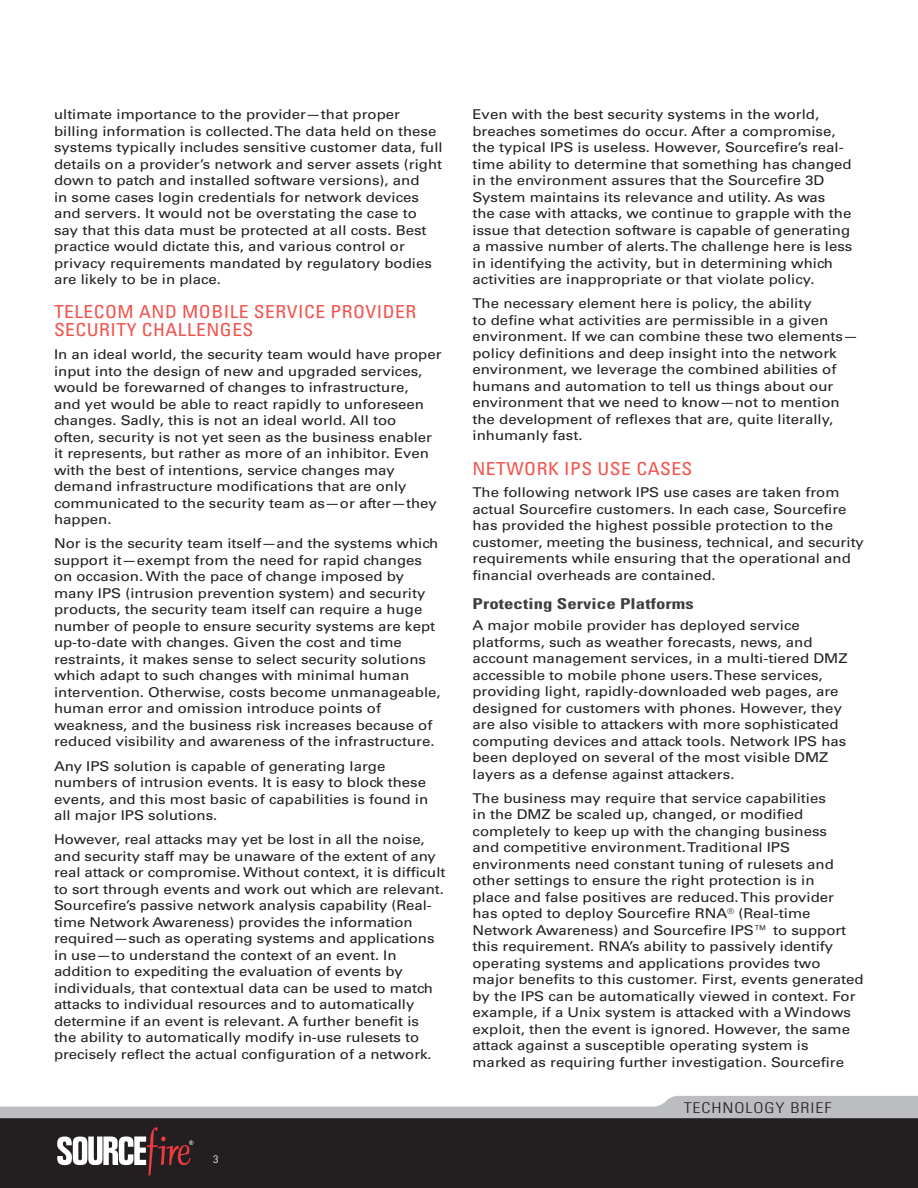
<style>
.page{position:relative;width:918px;height:1188px;background:#fff}
.page>*{position:absolute;margin:0;border:0;box-sizing:border-box;transform-origin:0 0}
.t1{font:condensed 18px/18px "Univers";letter-spacing:.025em;color:#f0544e;scale:1.09 1}
.t2{font:700 condensed 15px "Univers";letter-spacing:.005em;color:#3e3e3f;scale:1.25 1}
.t3{font:300 condensed 14.85px "Univers";letter-spacing:.05em;color:#231f20;scale:1.22 1}
.t4{font:13.5px/16.5px "Univers";color:#231f20;scale:1.11 1}
.t5{font:300 condensed 10.8px "Univers";color:#fff;scale:1.11 1}
</style>
<div class="page">
<div style="left:0;top:1107px;width:918px;height:81px;background:#231f20"></div>
<svg style="left:57px;top:1127px;width:136px;height:49px"></svg>
<svg style="left:0;top:1096px;width:918px;height:22px"></svg>
<p class="t4" style="left:54px;top:106px;width:352px">ultimate importance to the provider—that proper billing information is collected. The data held on these systems typically includes sensitive customer data, full details on a provider’s network and server assets (right down to patch and installed software versions), and<br>in some cases login credentials for network devices and servers. It would not be overstating the case to say that this data must be protected at all costs. Best practice would dictate this, and various control or privacy requirements mandated by regulatory bodies are likely to be in place.</p>
<h1 class="t1" style="left:54px;top:303px;width:334px">TELECOM AND MOBILE SERVICE PROVIDER<br>SECURITY CHALLENGES</h1>
<p class="t4" style="left:54px;top:346px;width:351px">In an ideal world, the security team would have proper input into the design of new and upgraded services, would be forewarned of changes to infrastructure,<br>and yet would be able to react rapidly to unforeseen changes. Sadly, this is not an ideal world. All too<br>often, security is not yet seen as the business enabler it represents, but rather as more of an inhibitor. Even with the best of intentions, service changes may demand infrastructure modifications that are only communicated to the security team as—or after—they happen.</p>
<p class="t4" style="left:54px;top:536px;width:350px">Nor is the security team itself—and the systems which support it—exempt from the need for rapid changes on occasion. With the pace of change imposed by many IPS (intrusion prevention system) and security products, the security team itself can require a huge number of people to ensure security systems are kept up-to-date with changes. Given the cost and time restraints, it makes sense to select security solutions which adapt to such changes with minimal human intervention. Otherwise, costs become unmanageable, human error and omission introduce points of weakness, and the business risk increases because of reduced visibility and awareness of the infrastructure.</p>
<p class="t4" style="left:54px;top:758px;width:339px">Any IPS solution is capable of generating large numbers of intrusion events. It is easy to block these events, and this most basic of capabilities is found in all major IPS solutions.</p>
<p class="t4" style="left:54px;top:831px;width:354px">However, real attacks may yet be lost in all the noise, and security staff may be unaware of the extent of any real attack or compromise. Without context, it is difficult to sort through events and work out which are relevant.<br>Sourcefire’s passive network analysis capability (Real&shy;time Network Awareness) provides the information required—such as operating systems and applications in use—to understand the context of an event. In addition to expediting the evaluation of events by individuals, that contextual data can be used to match attacks to individual resources and to automatically determine if an event is relevant. A further benefit is<br>the ability to automatically modify in-use rulesets to precisely reflect the actual configuration of a network.</p>
<p class="t5" style="left:213px;top:1153px;width:6px">3</p>
<p class="t4" style="left:472px;top:106px;width:344px">Even with the best security systems in the world, breaches sometimes do occur. After a compromise, the typical IPS is useless. However, Sourcefire’s real&shy;time ability to determine that something has changed in the environment assures that the Sourcefire 3D System maintains its relevance and utility. As was<br>the case with attacks, we continue to grapple with the issue that detection software is capable of generating a massive number of alerts. The challenge here is less in identifying the activity, but in determining which activities are inappropriate or that violate policy.</p>
<p class="t4" style="left:472px;top:295px;width:349px">The necessary element here is policy, the ability<br>to define what activities are permissible in a given environment. If we can combine these two elements— policy definitions and deep insight into the network environment, we leverage the combined abilities of humans and automation to tell us things about our environment that we need to know—not to mention the development of reflexes that are, quite literally, inhumanly fast.</p>
<h1 class="t1" style="left:472px;top:459px;width:203px">NETWORK IPS USE CASES</h1>
<p class="t4" style="left:472px;top:485px;width:354px">The following network IPS use cases are taken from actual Sourcefire customers. In each case, Sourcefire has provided the highest possible protection to the customer, meeting the business, technical, and security requirements while ensuring that the operational and financial overheads are contained.</p>
<p class="t2" style="left:472px;top:595px;width:179px">Protecting Service Platforms</p>
<p class="t4" style="left:472px;top:617px;width:339px">A major mobile provider has deployed service platforms, such as weather forecasts, news, and account management services, in a multi-tiered DMZ accessible to mobile phone users. These services, providing light, rapidly-downloaded web pages, are designed for customers with phones. However, they are also visible to attackers with more sophisticated computing devices and attack tools. Network IPS has been deployed on several of the most visible DMZ layers as a defense against attackers.</p>
<p class="t4" style="left:472px;top:790px;width:354px">The business may require that service capabilities<br>in the DMZ be scaled up, changed, or modified completely to keep up with the changing business<br>and competitive environment. Traditional IPS environments need constant tuning of rulesets and other settings to ensure the right protection is in<br>place and false positives are reduced. This provider<br>has opted to deploy Sourcefire RNA<sup>®</sup> (Real-time Network Awareness) and Sourcefire IPS™ to support this requirement. RNA’s ability to passively identify operating systems and applications provides two major benefits to this customer. First, events generated by the IPS can be automatically viewed in context. For example, if a Unix system is attacked with a Windows exploit, then the event is ignored. However, the same attack against a susceptible operating system is marked as requiring further investigation. Sourcefire</p>
<p class="t3" style="left:684px;top:1099px;width:123px">TECHNOLOGY BRIEF</p>
</div>
